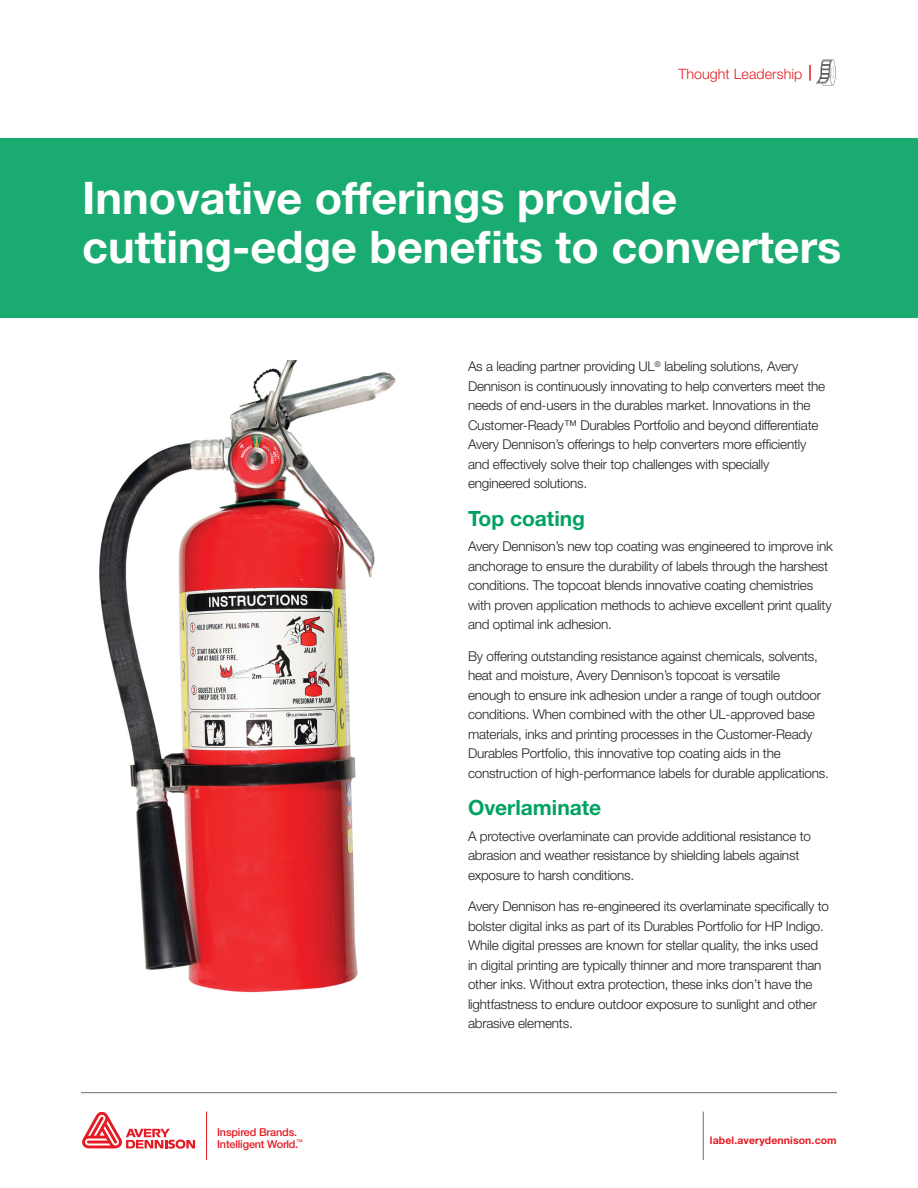
<style>
.page{position:relative;width:918px;height:1188px;background:#fff}
.page>*{position:absolute;margin:0;border:0;box-sizing:border-box;transform-origin:0 0}
.t1{font:700 45px/49.5px "Helvetica Neue";color:#fff}
.t2{font:700 21px "Helvetica Neue";color:#00a261}
.t3{font:300 14.25px "Helvetica Neue";letter-spacing:.005em;color:#e51a23}
.t4{font:300 13.5px/19.5px "Helvetica Neue";letter-spacing:-.015em;color:#231f20}
.t5{font:500 10.8px "Helvetica Neue";letter-spacing:-.015em;color:#e51a23}
.t6{font:700 10.5px "Helvetica Neue";letter-spacing:.01em;color:#e51a23}
</style>
<div class="page">
<hr style="left:206px;top:1112px;width:1px;height:48px;background:#e51a23">
<svg style="left:82px;top:1112px;width:113px;height:37px"></svg>
<hr style="left:81px;top:1092px;width:756px;height:1px;background:#717074">
<img style="left:99px;top:361px;width:297px;height:632px">
<div style="left:0;top:138px;width:918px;height:180px;background:#1aab71"></div>
<hr style="left:703px;top:1112px;width:1px;height:48px;background:#717074">
<svg style="left:809px;top:59px;width:27px;height:27px"></svg>
<p class="t3" style="left:678px;top:65px;width:125px">Thought Leadership</p>
<p class="t1" style="left:82px;top:172px;width:761px">Innovative offerings provide cutting-edge benefits to converters</p>
<p class="t5" style="left:217px;top:1126px;width:82px">Inspired Brands.</p>
<p class="t5" style="left:217px;top:1137px;width:87px">Intelligent World.<sup>™</sup></p>
<p class="t4" style="left:468px;top:356px;width:359px">As a leading partner providing UL<sup>®</sup> labeling solutions, Avery Dennison is continuously innovating to help converters meet the needs of end-users in the durables market. Innovations in the Customer-Ready™ Durables Portfolio and beyond differentiate Avery Dennison’s offerings to help converters more efficiently and effectively solve their top challenges with specially engineered solutions.</p>
<p class="t2" style="left:468px;top:505px;width:119px">Top coating</p>
<p class="t4" style="left:468px;top:536px;width:367px">Avery Dennison’s new top coating was engineered to improve ink anchorage to ensure the durability of labels through the harshest conditions. The topcoat blends innovative coating chemistries with proven application methods to achieve excellent print quality and optimal ink adhesion.</p>
<p class="t4" style="left:468px;top:646px;width:362px">By offering outstanding resistance against chemicals, solvents, heat and moisture, Avery Dennison’s topcoat is versatile<br>enough to ensure ink adhesion under a range of tough outdoor conditions. When combined with the other UL-approved base materials, inks and printing processes in the Customer-Ready Durables Portfolio, this innovative top coating aids in the construction of high-performance labels for durable applications.</p>
<p class="t2" style="left:468px;top:795px;width:135px">Overlaminate</p>
<p class="t4" style="left:468px;top:826px;width:345px">A protective overlaminate can provide additional resistance to abrasion and weather resistance by shielding labels against exposure to harsh conditions.</p>
<p class="t4" style="left:468px;top:896px;width:363px">Avery Dennison has re-engineered its overlaminate specifically to bolster digital inks as part of its Durables Portfolio for HP Indigo.<br>While digital presses are known for stellar quality, the inks used in digital printing are typically thinner and more transparent than other inks. Without extra protection, these inks don’t have the lightfastness to endure outdoor exposure to sunlight and other abrasive elements.</p>
<p class="t6" style="left:710px;top:1134px;width:128px">label.averydennison.com</p>
</div>
